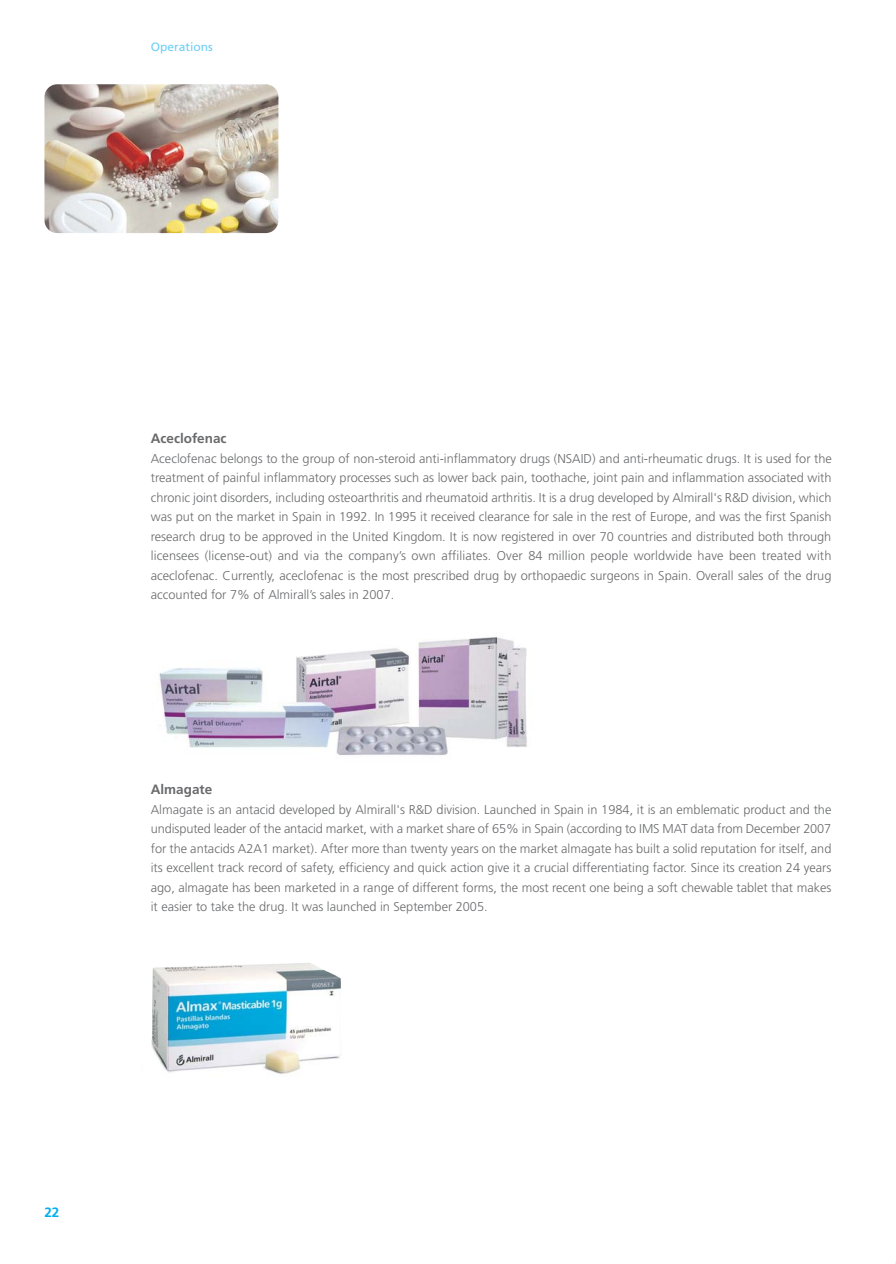
<style>
.page{position:relative;width:896px;height:1264px;background:#fff}
.page>*{position:absolute;margin:0;border:0;box-sizing:border-box;transform-origin:0 0}
.t1{font:700 13.5px "Frutiger";color:#696a6c}
.t2{font:700 13.5px "Frutiger";color:#00aeef}
.t3{font:300 12.75px/19.5px "Frutiger";color:#696a6c;text-align:justify}
.t4{font:12px "Frutiger";color:#6dcff6}
</style>
<div class="page">
<img style="left:44px;top:84px;width:234px;height:149px;border-radius:13px">
<img style="left:151px;top:963px;width:190px;height:111px">
<img style="left:159px;top:637px;width:368px;height:118px">
<p class="t4" style="left:151px;top:41px;width:63px">Operations</p>
<p class="t1" style="left:151px;top:432px;width:77px">Aceclofenac</p>
<p class="t3" style="left:151px;top:449px;width:682px">Aceclofenac belongs to the group of non-steroid anti-inflammatory drugs (NSAID) and anti-rheumatic drugs. It is used for the treatment of painful inflammatory processes such as lower back pain, toothache, joint pain and inflammation associated with chronic joint disorders, including osteoarthritis and rheumatoid arthritis. It is a drug developed by Almirall's R&amp;D division, which was put on the market in Spain in 1992. In 1995 it received clearance for sale in the rest of Europe, and was the first Spanish research drug to be approved in the United Kingdom. It is now registered in over 70 countries and distributed both through licensees (license-out) and via the company’s own affiliates. Over 84 million people worldwide have been treated with aceclofenac. Currently, aceclofenac is the most prescribed drug by orthopaedic surgeons in Spain. Overall sales of the drug accounted for 7% of Almirall’s sales in 2007.</p>
<p class="t1" style="left:151px;top:783px;width:63px">Almagate</p>
<p class="t3" style="left:151px;top:800px;width:682px">Almagate is an antacid developed by Almirall's R&amp;D division. Launched in Spain in 1984, it is an emblematic product and the undisputed leader of the antacid market, with a market share of 65% in Spain (according to IMS MAT data from December 2007 for the antacids A2A1 market). After more than twenty years on the market almagate has built a solid reputation for itself, and its excellent track record of safety, efficiency and quick action give it a crucial differentiating factor. Since its creation 24 years ago, almagate has been marketed in a range of different forms, the most recent one being a soft chewable tablet that makes it easier to take the drug. It was launched in September 2005.</p>
<p class="t2" style="left:44px;top:1206px;width:16px">22</p>
</div>
